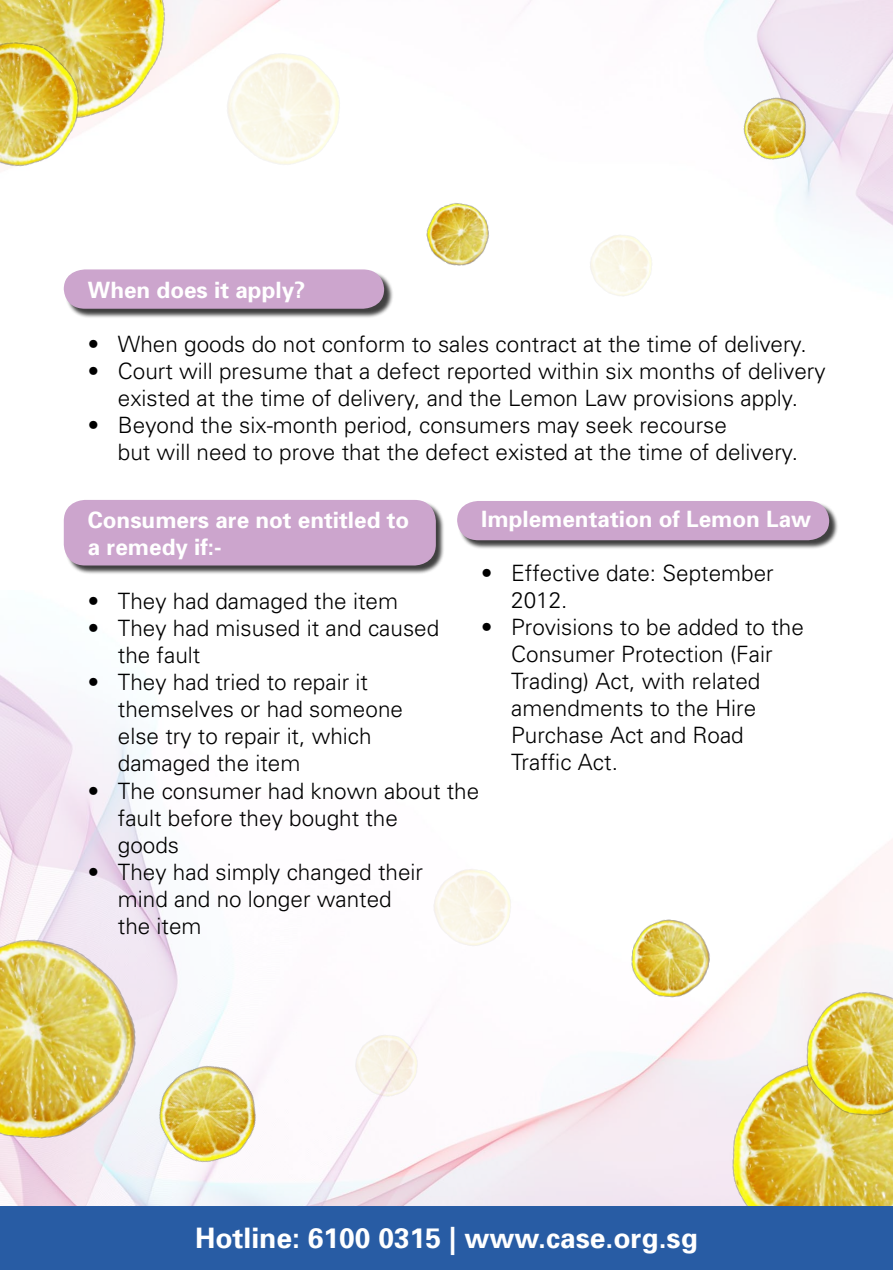
<style>
.page{position:relative;width:893px;height:1270px;background:#fff}
.page>*{position:absolute;margin:0;border:0;box-sizing:border-box;transform-origin:0 0}
.t1{font:700 28.2px "Univers";color:#fff}
.t2{font:300 22.5px/27px "Univers";color:#000}
.t3{font:700 22.5px/27px "Univers";color:#fff}
</style>
<div class="page">
<img style="left:0;top:674px;width:893px;height:532px">
<img style="left:63px;top:0;width:830px;height:290px">
<div style="left:65px;top:270px;width:331px;height:51px;background:#000;opacity:.75"></div>
<svg style="left:64px;top:269px;width:320px;height:40px;background:#cba6cc"></svg>
<div style="left:65px;top:501px;width:383px;height:77px;background:#000;opacity:.75"></div>
<div style="left:64px;top:500px;width:372px;height:65px;background:#cca5cd;border-radius:21px"></div>
<img style="left:703px;top:1031px;width:190px;height:175px">
<img style="left:0;top:0;width:184px;height:152px">
<img style="left:787px;top:972px;width:106px;height:159px">
<img style="left:0;top:916px;width:170px;height:257px">
<img style="left:130px;top:1033px;width:158px;height:158px">
<img style="left:620px;top:907px;width:103px;height:103px">
<img style="left:726px;top:76px;width:102px;height:103px">
<img style="left:415px;top:193px;width:84px;height:85px">
<img style="left:0;top:26px;width:99px;height:161px">
<img style="left:204px;top:30px;width:154px;height:154px">
<img style="left:418px;top:852px;width:105px;height:106px">
<img style="left:577px;top:221px;width:85px;height:75px">
<img style="left:342px;top:1021px;width:85px;height:85px">
<div style="left:0;top:1206px;width:893px;height:63px;background:#285ca4"></div>
<div style="left:458px;top:502px;width:384px;height:51px;background:#000;opacity:.75"></div>
<div style="left:457px;top:501px;width:372px;height:39px;background:#cca5cd"></div>
<p class="t3" style="left:88px;top:276px;width:219px">When does it apply?</p>
<p class="t2" style="left:88px;top:330px;width:720px">• When goods do not conform to sales contract at the time of delivery.</p>
<p class="t2" style="left:88px;top:357px;width:739px;text-align:center">• Court will presume that a defect reported within six months of delivery existed at the time of delivery, and the Lemon Law provisions apply.</p>
<p class="t2" style="left:118px;top:411px;width:682px;text-indent:-30px">• Beyond the six-month period, consumers may seek recourse<br>but will need to prove that the defect existed at the time of delivery.</p>
<p class="t3" style="left:481px;top:506px;width:332px">Implementation of Lemon Law</p>
<p class="t2" style="left:511px;top:560px;width:264px;text-indent:-30px">• Effective date: September<br>2012.</p>
<p class="t2" style="left:511px;top:614px;width:294px;text-indent:-30px">• Provisions to be added to the<br>Consumer Protection (Fair<br>Trading) Act, with related amendments to the Hire<br>Purchase Act and Road<br>Traffic Act.</p>
<p class="t3" style="left:88px;top:507px;width:323px">Consumers are not entitled to a remedy if:-</p>
<p class="t2" style="left:88px;top:588px;width:312px">• They had damaged the item</p>
<p class="t2" style="left:118px;top:615px;width:323px;text-indent:-30px">• They had misused it and caused the fault</p>
<p class="t2" style="left:118px;top:669px;width:287px;text-indent:-30px">• They had tried to repair it themselves or had someone else try to repair it, which damaged the item</p>
<p class="t2" style="left:118px;top:777px;width:363px;text-indent:-30px">• The consumer had known about the fault before they bought the<br>goods</p>
<p class="t2" style="left:118px;top:858px;width:307px;text-indent:-30px">• They had simply changed their mind and no longer wanted the item</p>
<p class="t1" style="left:195px;top:1221px;width:504px">Hotline: 6100 0315 | www.case.org.sg</p>
</div>
